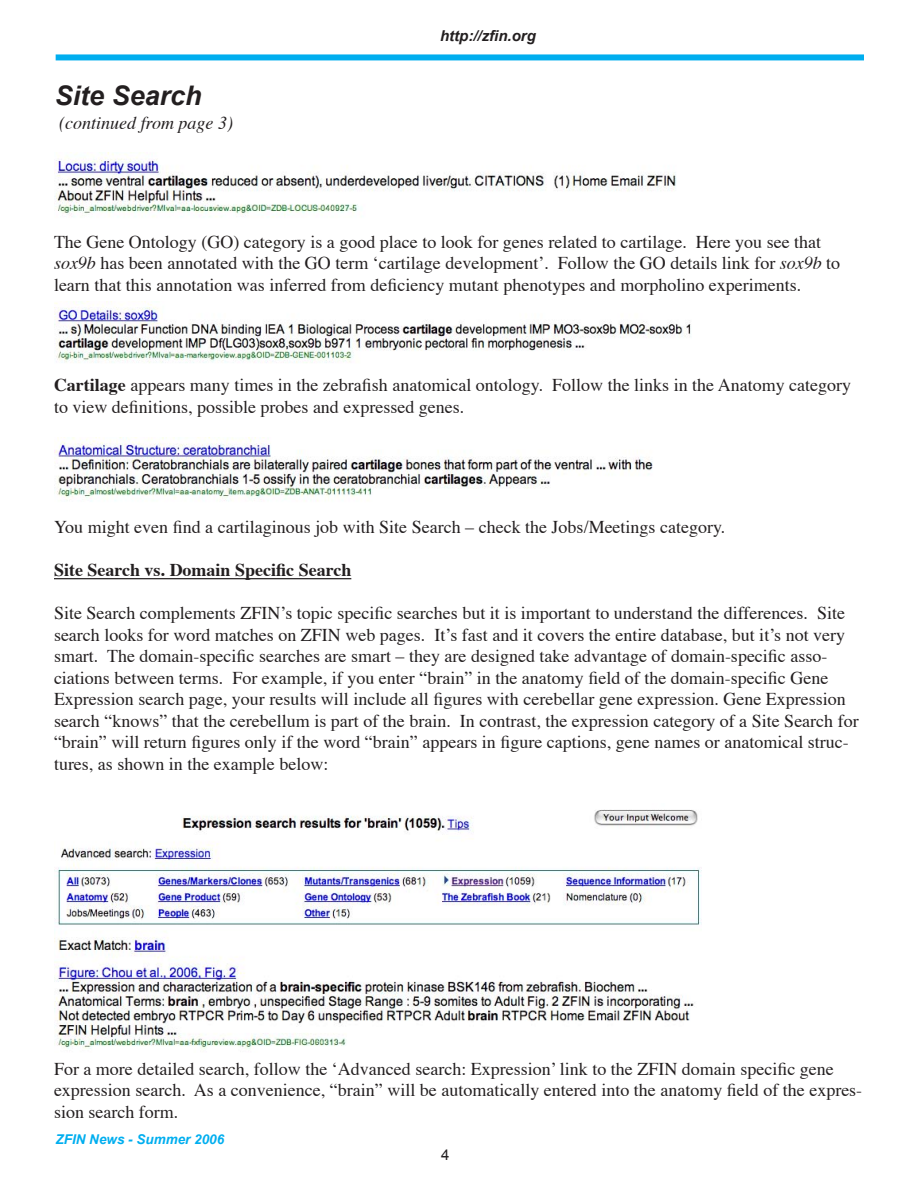
<style>
.page{position:relative;width:918px;height:1188px;background:#fff}
.page>*{position:absolute;margin:0;border:0;box-sizing:border-box;transform-origin:0 0}
.t1{font:italic 700 27px "Arial";color:#231f20}
.t2{font:18px/21.6px "Times";color:#231f20}
.t3{font:700 18px "Times";color:#231f20}
.t4{font:italic 18px "Times";color:#231f20}
.t5{font:italic 700 15px "Arial";color:#231f20}
.t6{font:15px "Arial";color:#231f20}
.t7{font:italic 700 13.5px "Arial";color:#00aeef}
.s1{font-style:italic}
.s2{font-weight:700}
</style>
<div class="page">
<img style="left:54px;top:153px;width:623px;height:64px">
<img style="left:54px;top:302px;width:637px;height:61px">
<img style="left:54px;top:438px;width:599px;height:63px">
<hr style="left:54px;top:578px;width:297px;height:1px;background:#231f20">
<img style="left:54px;top:809px;width:648px;height:241px">
<div style="left:56px;top:54px;width:808px;height:6px;background:#00aeef"></div>
<p class="t1" style="left:55px;top:80px;width:149px">Site Search</p>
<p class="t4" style="left:59px;top:107px;width:175px">(continued from page 3)</p>
<p class="t5" style="left:440px;top:27px;width:97px">http://zfin.org</p>
<p class="t2" style="left:54px;top:229px;width:788px">The Gene Ontology (GO) category is a good place to look for genes related to cartilage. Here you see that <span class="s1">sox9b</span> has been annotated with the GO term ‘cartilage development’. Follow the GO details link for <span class="s1">sox9b</span> to learn that this annotation was inferred from deficiency mutant phenotypes and morpholino experiments.</p>
<p class="t2" style="left:54px;top:373px;width:799px"><span class="s2">Cartilage</span> appears many times in the zebrafish anatomical ontology. Follow the links in the Anatomy category to view definitions, possible probes and expressed genes.</p>
<p class="t2" style="left:54px;top:514px;width:673px">You might even find a cartilaginous job with Site Search – check the Jobs/Meetings category.</p>
<p class="t3" style="left:54px;top:552px;width:299px">Site Search vs. Domain Specific Search</p>
<p class="t2" style="left:54px;top:601px;width:806px">Site Search complements ZFIN’s topic specific searches but it is important to understand the differences. Site search looks for word matches on ZFIN web pages. It’s fast and it covers the entire database, but it’s not very smart. The domain-specific searches are smart – they are designed take advantage of domain-specific asso&shy;ciations between terms. For example, if you enter “brain” in the anatomy field of the domain-specific Gene Expression search page, your results will include all figures with cerebellar gene expression. Gene Expression search “knows” that the cerebellum is part of the brain. In contrast, the expression category of a Site Search for “brain” will return figures only if the word “brain” appears in figure captions, gene names or anatomical struc&shy;tures, as shown in the example below:</p>
<p class="t2" style="left:54px;top:1056px;width:810px">For a more detailed search, follow the ‘Advanced search: Expression’ link to the ZFIN domain specific gene expression search. As a convenience, “brain” will be automatically entered into the anatomy field of the expres&shy;sion search form.</p>
<p class="t6" style="left:441px;top:1147px;width:10px">4</p>
<p class="t7" style="left:56px;top:1132px;width:170px">ZFIN News - Summer 2006</p>
</div>
